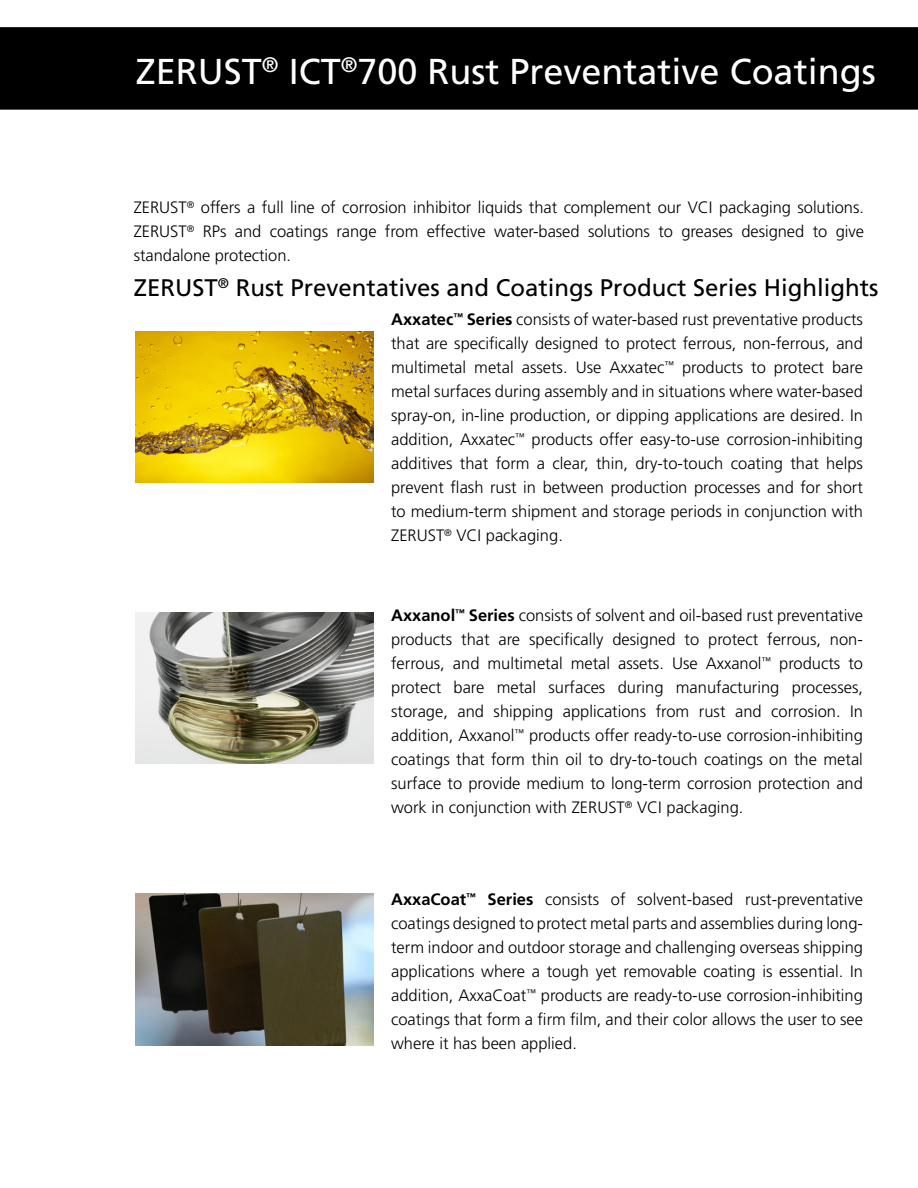
<style>
.page{position:relative;width:918px;height:1188px;background:#fff}
.page>*{position:absolute;margin:0;border:0;box-sizing:border-box;transform-origin:0 0}
.MainPageHeads{font:36px "Frutiger LT Std";color:#fff}
.Paragraph_Heads{font:24px "Frutiger LT Std";color:#000}
.Paragraph{font:300 16.5px/24px "Frutiger LT Std";color:#000;text-align:justify}
.s1{font-weight:700}
</style>
<div class="page">
<div style="left:0;top:27px;width:918px;height:83px;background:#000"></div>
<img style="left:136px;top:331px;width:238px;height:152px">
<img style="left:136px;top:613px;width:238px;height:151px">
<img style="left:136px;top:894px;width:238px;height:151px">
<p class="MainPageHeads" style="left:136px;top:51px;width:741px">ZERUST<sup>®</sup> ICT<sup>®</sup>700 Rust Preventative Coatings</p>
<p class="Paragraph" style="left:134px;top:196px;width:732px">ZERUST<sup>®</sup> offers a full line of corrosion inhibitor liquids that complement our VCI packaging solutions.<br>ZERUST<sup>®</sup> RPs and coatings range from effective water-based solutions to greases designed to give standalone protection.</p>
<p class="Paragraph_Heads" style="left:134px;top:274px;width:746px">ZERUST<sup>®</sup> Rust Preventatives and Coatings Product Series Highlights</p>
<p class="Paragraph" style="left:391px;top:308px;width:473px"><span class="s1">Axxatec</span><sup>™</sup> <span class="s1">Series</span> consists of water-based rust preventative products that are specifically designed to protect ferrous, non-ferrous, and multimetal metal assets. Use Axxatec<sup>™</sup> products to protect bare metal surfaces during assembly and in situations where water-based spray-on, in-line production, or dipping applications are desired. In addition, Axxatec<sup>™</sup> products offer easy-to-use corrosion-inhibiting additives that form a clear, thin, dry-to-touch coating that helps prevent flash rust in between production processes and for short to medium-term shipment and storage periods in conjunction with ZERUST<sup>®</sup> VCI packaging.</p>
<p class="Paragraph" style="left:391px;top:604px;width:473px"><span class="s1">Axxanol</span><sup>™</sup> <span class="s1">Series</span> consists of solvent and oil-based rust preventative products that are specifically designed to protect ferrous, non&shy;ferrous, and multimetal metal assets. Use Axxanol<sup>™</sup> products to protect bare metal surfaces during manufacturing processes, storage, and shipping applications from rust and corrosion. In addition, Axxanol<sup>™</sup> products offer ready-to-use corrosion-inhibiting coatings that form thin oil to dry-to-touch coatings on the metal surface to provide medium to long-term corrosion protection and work in conjunction with ZERUST<sup>®</sup> VCI packaging.</p>
<p class="Paragraph" style="left:391px;top:888px;width:473px"><span class="s1">AxxaCoat</span><sup>™</sup> <span class="s1">Series</span> consists of solvent-based rust-preventative coatings designed to protect metal parts and assemblies during long&shy;term indoor and outdoor storage and challenging overseas shipping applications where a tough yet removable coating is essential. In addition, AxxaCoat<sup>™</sup> products are ready-to-use corrosion-inhibiting coatings that form a firm film, and their color allows the user to see where it has been applied.</p>
</div>
